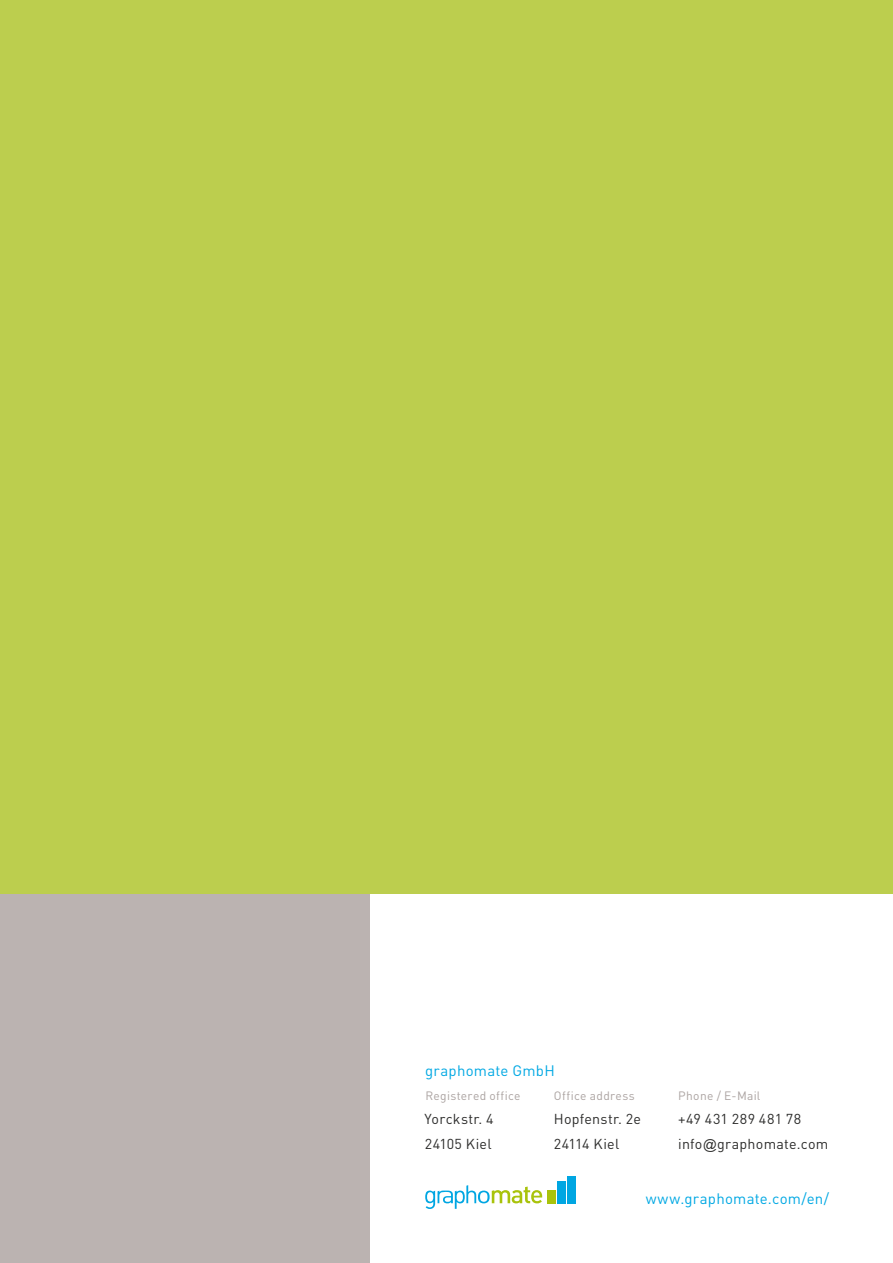
<style>
.page{position:relative;width:893px;height:1263px;background:#fff}
.page>*{position:absolute;margin:0;border:0;box-sizing:border-box;transform-origin:0 0}
.t1{font:15px "DINOT";letter-spacing:.015em;color:#00a8e3}
.t2{font:14.25px/24.5px "DINOT";letter-spacing:.015em;color:#2d2d2c}
.t3{font:12px "DINOT";letter-spacing:.03em;color:#aba3a1}
.s1{font-family:"Arial";font-size:13.5px}
</style>
<div class="page">
<div style="left:0;top:893px;width:370px;height:370px;background:#bbb3b1"></div>
<div style="left:0;top:0;width:893px;height:893px;background:#bcce4e"></div>
<svg style="left:425px;top:1185px;width:117px;height:24px"></svg>
<div style="left:548px;top:1190px;width:8px;height:13px;background:#a9c30c"></div>
<div style="left:558px;top:1181px;width:8px;height:22px;background:#00a6e2"></div>
<div style="left:568px;top:1176px;width:8px;height:27px;background:#00a6e2"></div>
<p class="t1" style="left:425px;top:1059px;width:131px">graphomate GmbH</p>
<p class="t3" style="left:425px;top:1086px;width:97px">Registered office</p>
<p class="t2" style="left:425px;top:1105px;width:71px">Yorckstr. 4<br>24105 Kiel</p>
<p class="t3" style="left:554px;top:1086px;width:82px">Office address</p>
<p class="t2" style="left:554px;top:1105px;width:89px">Hopfenstr. 2e<br>24114 Kiel</p>
<p class="t3" style="left:678px;top:1086px;width:84px">Phone / E-Mail</p>
<p class="t2" style="left:678px;top:1105px;width:152px">+49 431 289 481 78 info<span class="s1">@</span>graphomate.com</p>
<p class="t1" style="left:646px;top:1187px;width:185px">www.graphomate.com/en/</p>
</div>
